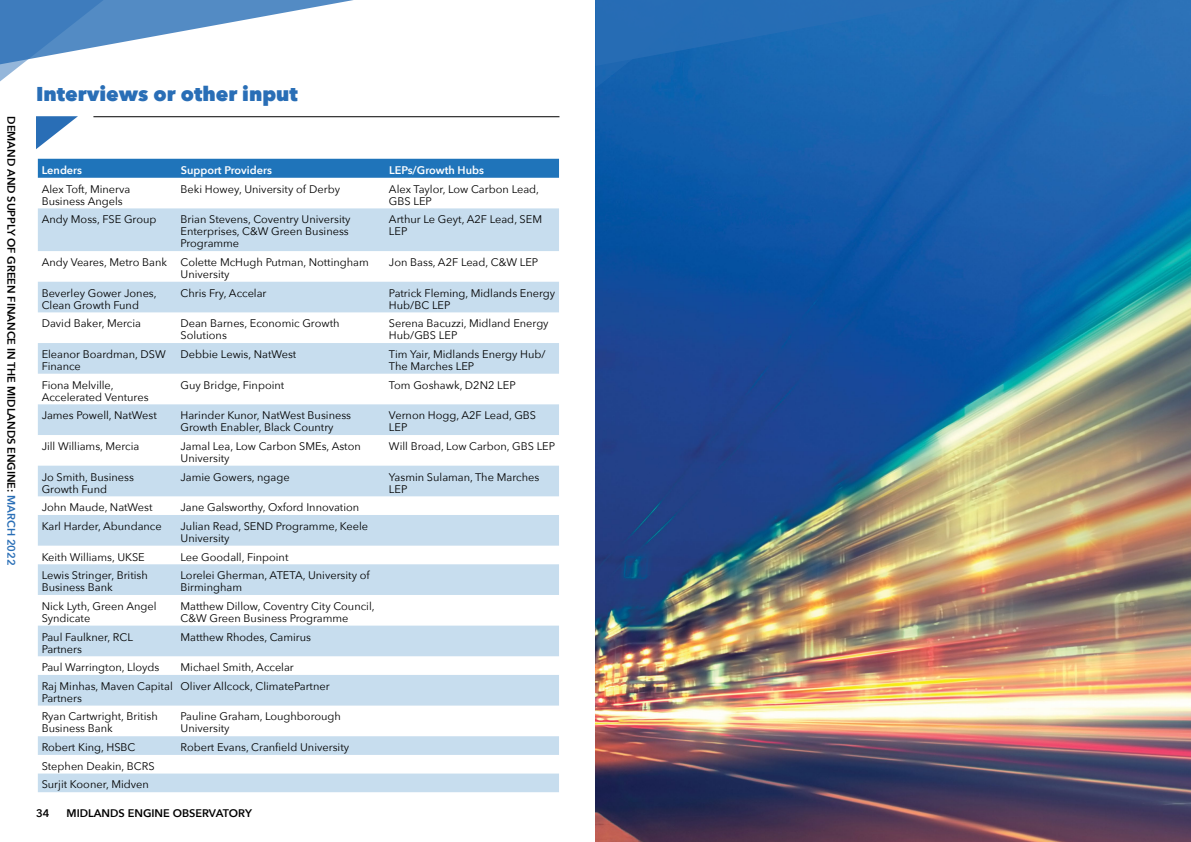
<style>
.page{position:relative;width:1191px;height:842px;background:#fff}
.page>*{position:absolute;margin:0;border:0;box-sizing:border-box;transform-origin:0 0}
.t1{font:800 20px "Avenir Next";color:#296eb6}
.t2{font:11px/12px "Avenir Next";color:#000}
.t3{font:600 11px "Avenir Next";color:#000}
.t4{font:600 11px "Avenir Next";color:#fff}
.s1{color:#296eb6}
</style>
<div class="page">
<img style="left:595px;top:0;width:596px;height:842px">
<svg style="left:595px;top:0;width:409px;height:88px;background:#1f69b3"></svg>
<hr style="left:93px;top:116px;width:466px;height:1px;background:#000">
<svg style="left:36px;top:116px;width:42px;height:33px"></svg>
<svg style="left:0;top:0;width:353px;height:82px"></svg>
<div style="left:38px;top:159px;width:521px;height:19px;background:#1f74ba"></div>
<div style="left:38px;top:208px;width:521px;height:43px;background:#c7ddee"></div>
<div style="left:38px;top:282px;width:521px;height:30px;background:#c7ddee"></div>
<div style="left:38px;top:343px;width:521px;height:31px;background:#c7ddee"></div>
<div style="left:38px;top:404px;width:521px;height:31px;background:#c7ddee"></div>
<div style="left:38px;top:466px;width:521px;height:30px;background:#c7ddee"></div>
<div style="left:38px;top:515px;width:521px;height:31px;background:#c7ddee"></div>
<div style="left:38px;top:564px;width:521px;height:31px;background:#c7ddee"></div>
<div style="left:38px;top:626px;width:521px;height:30px;background:#c7ddee"></div>
<div style="left:38px;top:675px;width:521px;height:31px;background:#c7ddee"></div>
<div style="left:38px;top:736px;width:521px;height:19px;background:#c7ddee"></div>
<div style="left:38px;top:773px;width:521px;height:19px;background:#c7ddee"></div>
<p class="t3" style="left:21px;top:116px;width:451px;rotate:90deg">DEMAND AND SUPPLY OF GREEN FINANCE IN THE MIDLANDS ENGINE: <span class="s1">MARCH 2022</span></p>
<h1 class="t1" style="left:36px;top:81px;width:263px">Interviews or other input</h1>
<p class="t4" style="left:42px;top:160px;width:42px">Lenders</p>
<p class="t4" style="left:181px;top:160px;width:93px">Support Providers</p>
<p class="t4" style="left:389px;top:160px;width:96px">LEPs/Growth Hubs</p>
<p class="t2" style="left:42px;top:182px;width:90px">Alex Toft, Minerva<br>Business Angels</p>
<p class="t2" style="left:180px;top:182px;width:161px">Beki Howey, University of Derby</p>
<p class="t2" style="left:389px;top:182px;width:152px">Alex Taylor, Low Carbon Lead,<br>GBS LEP</p>
<p class="t2" style="left:42px;top:213px;width:116px">Andy Moss, FSE Group</p>
<p class="t2" style="left:180px;top:213px;width:172px">Brian Stevens, Coventry University<br>Enterprises, C&amp;W Green Business<br>Programme</p>
<p class="t2" style="left:389px;top:213px;width:155px">Arthur Le Geyt, A2F Lead, SEM<br>LEP</p>
<p class="t2" style="left:42px;top:256px;width:328px;text-align:center">Andy Veares, Metro Bank Colette McHugh Putman, Nottingham<br>University</p>
<p class="t2" style="left:389px;top:256px;width:151px">Jon Bass, A2F Lead, C&amp;W LEP</p>
<p class="t2" style="left:42px;top:286px;width:117px">Beverley Gower Jones,<br>Clean Growth Fund</p>
<p class="t2" style="left:180px;top:286px;width:88px">Chris Fry, Accelar</p>
<p class="t2" style="left:389px;top:286px;width:168px">Patrick Fleming, Midlands Energy<br>Hub/BC LEP</p>
<p class="t2" style="left:42px;top:317px;width:101px">David Baker, Mercia</p>
<p class="t2" style="left:180px;top:317px;width:160px">Dean Barnes, Economic Growth<br>Solutions</p>
<p class="t2" style="left:389px;top:317px;width:161px">Serena Bacuzzi, Midland Energy<br>Hub/GBS LEP</p>
<p class="t2" style="left:42px;top:348px;width:126px">Eleanor Boardman, DSW<br>Finance</p>
<p class="t2" style="left:180px;top:348px;width:117px">Debbie Lewis, NatWest</p>
<p class="t2" style="left:389px;top:348px;width:158px">Tim Yair, Midlands Energy Hub/<br>The Marches LEP</p>
<p class="t2" style="left:42px;top:378px;width:108px">Fiona Melville,<br>Accelerated Ventures</p>
<p class="t2" style="left:180px;top:378px;width:105px">Guy Bridge, Finpoint</p>
<p class="t2" style="left:389px;top:378px;width:128px">Tom Goshawk, D2N2 LEP</p>
<p class="t2" style="left:42px;top:409px;width:117px">James Powell, NatWest</p>
<p class="t2" style="left:180px;top:409px;width:172px">Harinder Kunor, NatWest Business<br>Growth Enabler, Black Country</p>
<p class="t2" style="left:389px;top:409px;width:149px">Vernon Hogg, A2F Lead, GBS<br>LEP</p>
<p class="t2" style="left:42px;top:440px;width:99px">Jill Williams, Mercia</p>
<p class="t2" style="left:180px;top:440px;width:182px">Jamal Lea, Low Carbon SMEs, Aston<br>University</p>
<p class="t2" style="left:389px;top:440px;width:168px">Will Broad, Low Carbon, GBS LEP</p>
<p class="t2" style="left:42px;top:470px;width:94px">Jo Smith, Business<br>Growth Fund</p>
<p class="t2" style="left:180px;top:470px;width:111px">Jamie Gowers, ngage</p>
<p class="t2" style="left:389px;top:470px;width:152px">Yasmin Sulaman, The Marches<br>LEP</p>
<p class="t2" style="left:42px;top:501px;width:112px">John Maude, NatWest</p>
<p class="t2" style="left:180px;top:501px;width:180px">Jane Galsworthy, Oxford Innovation</p>
<p class="t2" style="left:42px;top:520px;width:122px">Karl Harder, Abundance</p>
<p class="t2" style="left:180px;top:520px;width:189px">Julian Read, SEND Programme, Keele<br>University</p>
<p class="t2" style="left:42px;top:550px;width:105px">Keith Williams, UKSE</p>
<p class="t2" style="left:180px;top:550px;width:109px">Lee Goodall, Finpoint</p>
<p class="t2" style="left:42px;top:569px;width:108px">Lewis Stringer, British<br>Business Bank</p>
<p class="t2" style="left:180px;top:569px;width:191px">Lorelei Gherman, ATETA, University of<br>Birmingham</p>
<p class="t2" style="left:42px;top:599px;width:116px">Nick Lyth, Green Angel<br>Syndicate</p>
<p class="t2" style="left:180px;top:599px;width:196px">Matthew Dillow, Coventry City Council,<br>C&amp;W Green Business Programme</p>
<p class="t2" style="left:42px;top:630px;width:93px">Paul Faulkner, RCL<br>Partners</p>
<p class="t2" style="left:180px;top:630px;width:132px">Matthew Rhodes, Camirus</p>
<p class="t2" style="left:42px;top:661px;width:119px">Paul Warrington, Lloyds</p>
<p class="t2" style="left:180px;top:661px;width:115px">Michael Smith, Accelar</p>
<p class="t2" style="left:42px;top:679px;width:133px">Raj Minhas, Maven Capital<br>Partners</p>
<p class="t2" style="left:180px;top:679px;width:151px">Oliver Allcock, ClimatePartner</p>
<p class="t2" style="left:42px;top:710px;width:118px">Ryan Cartwright, British<br>Business Bank</p>
<p class="t2" style="left:180px;top:710px;width:162px">Pauline Graham, Loughborough<br>University</p>
<p class="t2" style="left:42px;top:741px;width:95px">Robert King, HSBC</p>
<p class="t2" style="left:180px;top:741px;width:170px">Robert Evans, Cranfield University</p>
<p class="t2" style="left:42px;top:756px;width:114px;line-height:18.7px">Stephen Deakin, BCRS<br>Surjit Kooner, Midven</p>
<p class="t3" style="left:36px;top:804px;width:15px">34</p>
<p class="t3" style="left:67px;top:804px;width:187px">MIDLANDS ENGINE OBSERVATORY</p>
</div>
